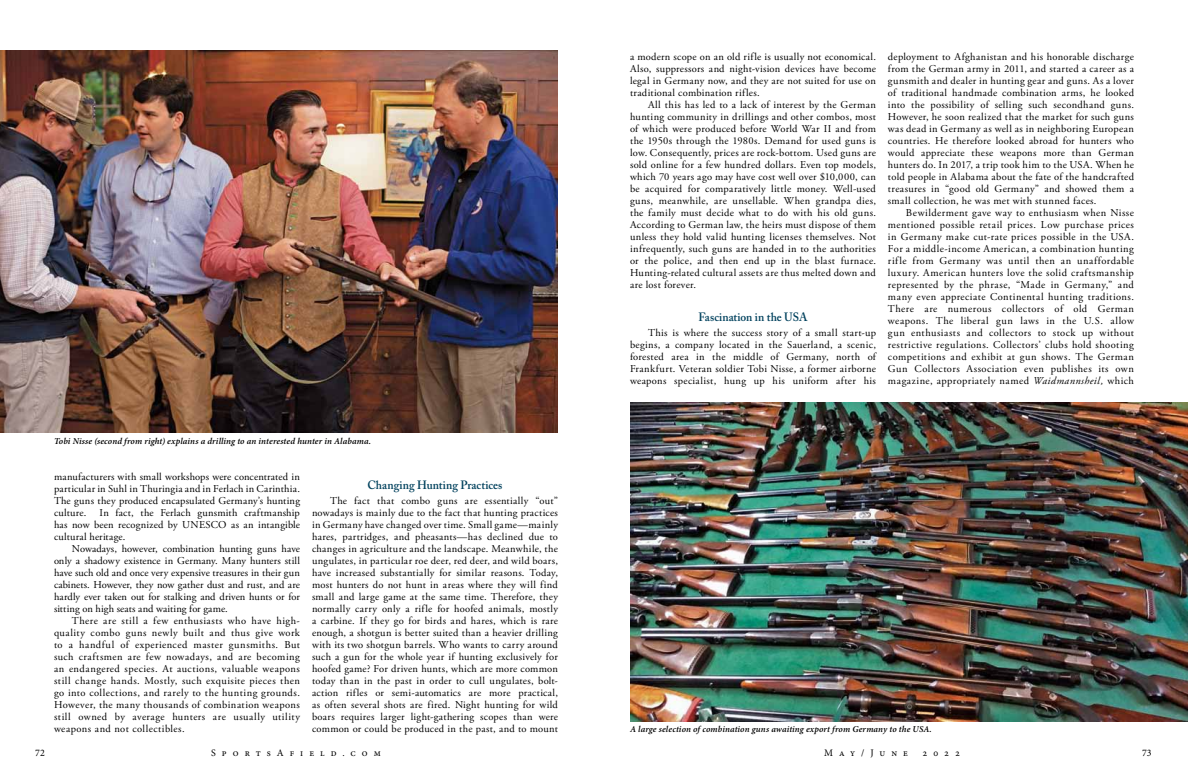
<style>
.page{position:relative;width:1188px;height:783px;background:#fff}
.page>*{position:absolute;margin:0;border:0;box-sizing:border-box;transform-origin:0 0}
.t1{font:600 12px "Adobe Caslon Pro";color:#00415d;scale:.95 1}
.t2{font:10.5px/12px "Adobe Garamond Pro";letter-spacing:.03em;color:#000;text-align:justify}
.t3{font:10px "Minion Pro";letter-spacing:.6em;color:#000}
.t4{font:italic 600 9px "Minion Pro";letter-spacing:.01em;color:#000}
.s1{font-style:italic}
</style>
<div class="page">
<img style="left:0;top:50px;width:558px;height:383px">
<img style="left:630px;top:402px;width:558px;height:319px">
<p class="t4" style="left:54px;top:435px;width:319px">Tobi Nisse (second from right) explains a drilling to an interested hunter in Alabama.</p>
<p class="t2" style="left:54px;top:471px;width:248px">manufacturers with small workshops were concentrated in particular in Suhl in Thuringia and in Ferlach in Carinthia.<br>The guns they produced encapsulated Germany’s hunting culture.</p>
<p class="t2" style="left:54px;top:507px;width:248px;text-indent:46px">In fact, the Ferlach gunsmith craftmanship has now been recognized by UNESCO as an intangible cultural heritage.</p>
<p class="t2" style="left:54px;top:543px;width:248px;text-indent:18px">Nowadays, however, combination hunting guns have only a shadowy existence in Germany. Many hunters still have such old and once very expensive treasures in their gun cabinets. However, they now gather dust and rust, and are hardly ever taken out for stalking and driven hunts or for sitting on high seats and waiting for game.</p>
<p class="t2" style="left:54px;top:615px;width:248px;text-indent:18px">There are still a few enthusiasts who have high&shy;quality combo guns newly built and thus give work to a handful of experienced master gunsmiths. But such craftsmen are few nowadays, and are becoming an endangered species. At auctions, valuable weapons still change hands. Mostly, such exquisite pieces then go into collections, and rarely to the hunting grounds.<br>However, the many thousands of combination weapons still owned by average hunters are usually utility weapons and not collectibles.</p>
<p class="t1" style="left:367px;top:478px;width:144px">Changing Hunting Practices</p>
<p class="t2" style="left:312px;top:495px;width:248px;text-indent:18px">The fact that combo guns are essentially “out” nowadays is mainly due to the fact that hunting practices in Germany have changed over time. Small game—mainly hares, partridges, and pheasants—has declined due to changes in agriculture and the landscape. Meanwhile, the ungulates, in particular roe deer, red deer, and wild boars, have increased substantially for similar reasons. Today, most hunters do not hunt in areas where they will find small and large game at the same time. Therefore, they normally carry only a rifle for hoofed animals, mostly a carbine. If they go for birds and hares, which is rare enough, a shotgun is better suited than a heavier drilling with its two shotgun barrels. Who wants to carry around such a gun for the whole year if hunting exclusively for hoofed game? For driven hunts, which are more common today than in the past in order to cull ungulates, bolt&shy;action rifles or semi-automatics are more practical, as often several shots are fired. Night hunting for wild boars requires larger light-gathering scopes than were common or could be produced in the past, and to mount</p>
<p class="t2" style="left:630px;top:51px;width:248px">a modern scope on an old rifle is usually not economical.<br>Also, suppressors and night-vision devices have become legal in Germany now, and they are not suited for use on traditional combination rifles.</p>
<p class="t2" style="left:630px;top:99px;width:248px;text-indent:18px">All this has led to a lack of interest by the German hunting community in drillings and other combos, most of which were produced before World War II and from the 1950s through the 1980s. Demand for used guns is low. Consequently, prices are rock-bottom. Used guns are sold online for a few hundred dollars. Even top models, which 70 years ago may have cost well over $10,000, can be acquired for comparatively little money. Well-used guns, meanwhile, are unsellable. When grandpa dies, the family must decide what to do with his old guns.<br>According to German law, the heirs must dispose of them unless they hold valid hunting licenses themselves. Not infrequently, such guns are handed in to the authorities or the police, and then end up in the blast furnace.<br>Hunting-related cultural assets are thus melted down and are lost forever.</p>
<p class="t1" style="left:698px;top:310px;width:117px">Fascination in the USA</p>
<p class="t2" style="left:630px;top:327px;width:248px;text-indent:18px">This is where the success story of a small start-up begins, a company located in the Sauerland, a scenic, forested area in the middle of Germany, north of Frankfurt. Veteran soldier Tobi Nisse, a former airborne weapons specialist, hung up his uniform after his</p>
<p class="t2" style="left:888px;top:51px;width:248px">deployment to Afghanistan and his honorable discharge from the German army in 2011, and started a career as a gunsmith and dealer in hunting gear and guns. As a lover of traditional handmade combination arms, he looked into the possibility of selling such secondhand guns.<br>However, he soon realized that the market for such guns was dead in Germany as well as in neighboring European countries. He therefore looked abroad for hunters who would appreciate these weapons more than German hunters do. In 2017, a trip took him to the USA. When he told people in Alabama about the fate of the handcrafted treasures in “good old Germany” and showed them a small collection, he was met with stunned faces.</p>
<p class="t2" style="left:888px;top:207px;width:248px;text-indent:18px">Bewilderment gave way to enthusiasm when Nisse mentioned possible retail prices. Low purchase prices in Germany make cut-rate prices possible in the USA.<br>For a middle-income American, a combination hunting rifle from Germany was until then an unaffordable luxury. American hunters love the solid craftsmanship represented by the phrase, “Made in Germany,” and many even appreciate Continental hunting traditions.<br>There are numerous collectors of old German weapons. The liberal gun laws in the U.S. allow gun enthusiasts and collectors to stock up without restrictive regulations. Collectors’ clubs hold shooting competitions and exhibit at gun shows. The German Gun Collectors Association even publishes its own magazine, appropriately named <span class="s1">Waidmannsheil,</span> which</p>
<p class="t4" style="left:630px;top:723px;width:303px">A large selection of combination guns awaiting export from Germany to the USA.</p>
<p class="t3" style="left:211px;top:746px;width:171px">SportsAfield.com</p>
<p class="t3" style="left:824px;top:746px;width:85px">May/June</p>
<p class="t3" style="left:923px;top:746px;width:39px">2022</p>
<p class="t3" style="left:35px;top:746px;width:11px">72</p>
<p class="t3" style="left:1142px;top:746px;width:11px">73</p>
</div>
